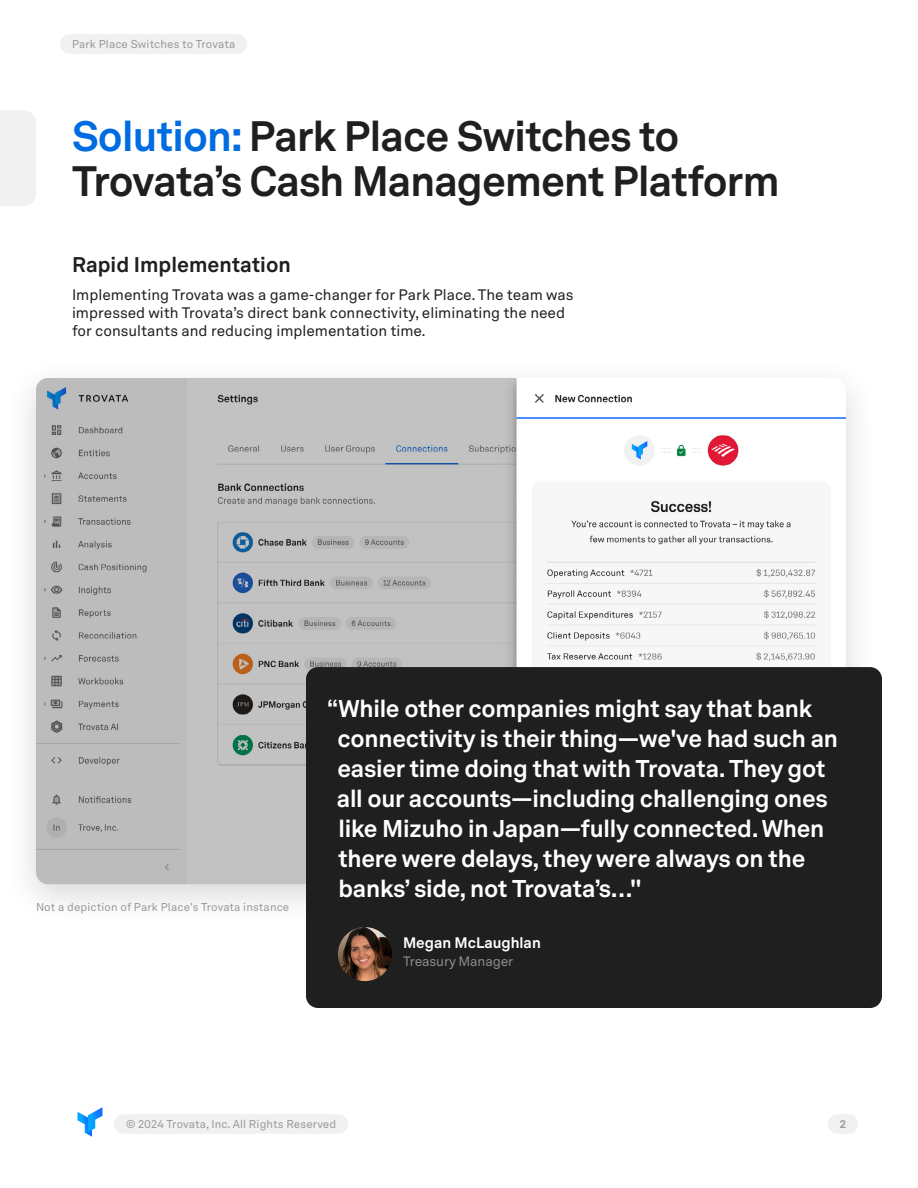
<style>
.page{position:relative;width:918px;height:1188px;background:#fff}
.page>*{position:absolute;margin:0;border:0;box-sizing:border-box;transform-origin:0 0}
.t1{font:700 42px/45px "Akkurat LL";letter-spacing:-.02em;color:#1f1f1f}
.t2{font:700 24px/30px "Akkurat LL";letter-spacing:-.01em;color:#fff}
.t3{font:700 21px "Akkurat LL";color:#1f1f1f}
.t4{font:15px/18px "Akkurat LL";color:#1f1f1f}
.t5{font:700 15px "Akkurat LL";color:#fff}
.t6{font:13.5px "Akkurat LL";letter-spacing:-.01em;color:#8d8d8d}
.t7{font:11.25px "Akkurat LL";letter-spacing:.01em;color:#999}
.t8{font:700 11.25px "Akkurat LL";color:#999}
.s1{color:#006ce2}
</style>
<div class="page">
<div style="left:828px;top:1114px;width:30px;height:20px;background:#f1f1f1;border-radius:10px"></div>
<div style="left:60px;top:34px;width:187px;height:20px;background:#f1f1f1;border-radius:10px"></div>
<div style="left:114px;top:1114px;width:234px;height:20px;background:#f1f1f1;border-radius:10px"></div>
<svg style="left:78px;top:1107px;width:24px;height:30px"></svg>
<div style="left:0;top:111px;width:36px;height:95px;background:#f1f1f1"></div>
<div style="left:4px;top:355px;width:874px;height:572px;background:#000;opacity:.16"></div>
<img style="left:36px;top:378px;width:810px;height:506px">
<div style="left:306px;top:667px;width:576px;height:341px;background:#1f1f1f;border-radius:12px"></div>
<img style="left:338px;top:927px;width:54px;height:54px;border-radius:27px">
<p class="t7" style="left:72px;top:36px;width:165px">Park Place Switches to Trovata</p>
<h1 class="t1" style="left:72px;top:111px;width:709px"><span class="s1">Solution:</span> Park Place Switches to<br>Trovata’s Cash Management Platform</h1>
<p class="t3" style="left:72px;top:248px;width:220px">Rapid Implementation</p>
<p class="t4" style="left:72px;top:285px;width:503px">Implementing Trovata was a game-changer for Park Place. The team was impressed with Trovata’s direct bank connectivity, eliminating the need for consultants and reducing implementation time.</p>
<p class="t7" style="left:36px;top:898px;width:255px">Not a depiction of Park Place's Trovata instance</p>
<p class="t2" style="left:337px;top:692px;width:503px;text-indent:-10px">“While other companies might say that bank connectivity is their thing—we've had such an easier time doing that with Trovata. They got all our accounts—including challenging ones like Mizuho in Japan—fully connected. When there were delays, they were always on the banks’ side, not Trovata’s…"</p>
<p class="t5" style="left:403px;top:931px;width:139px">Megan McLaughlan</p>
<p class="t6" style="left:403px;top:951px;width:112px">Treasury Manager</p>
<p class="t7" style="left:126px;top:1116px;width:212px">© 2024 Trovata, Inc. All Rights Reserved</p>
<p class="t8" style="left:840px;top:1115px;width:8px">2</p>
</div>
